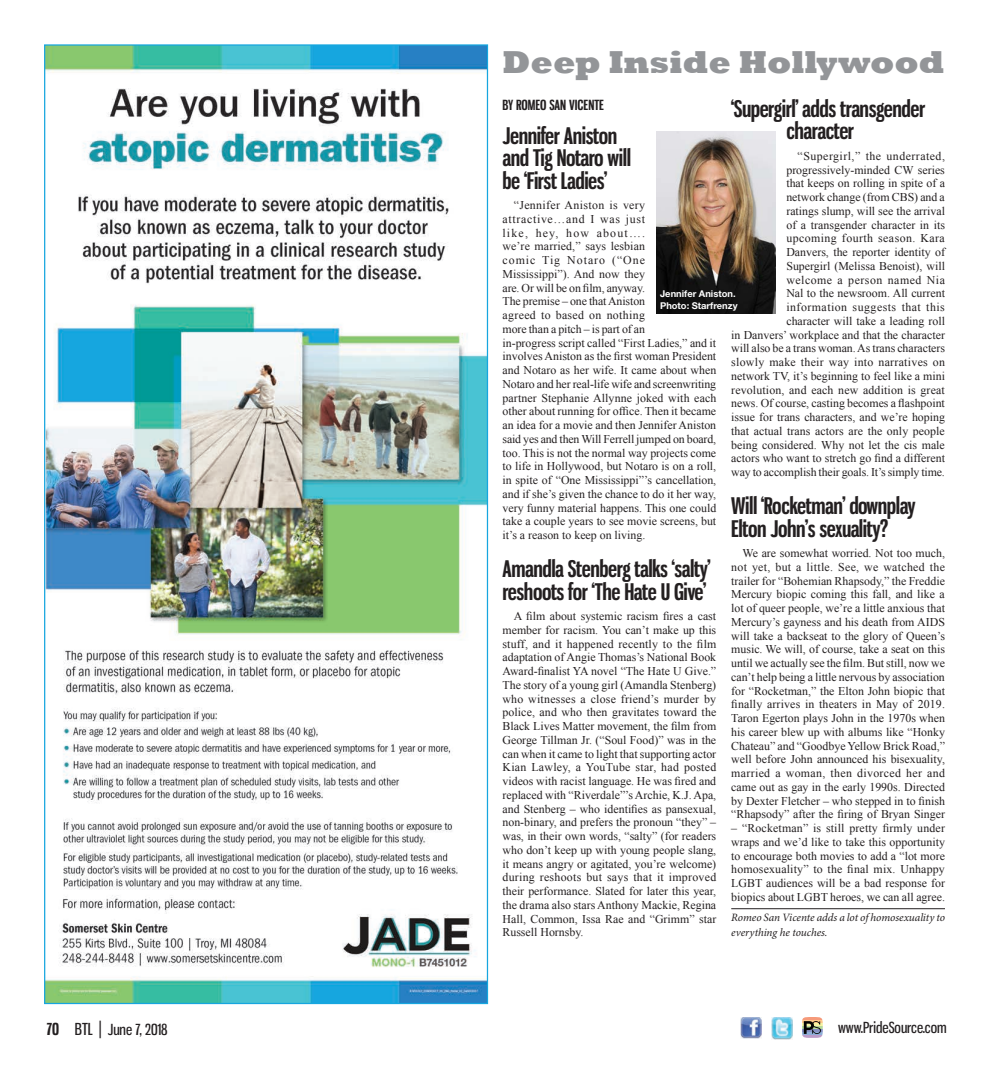
<style>
.page{position:relative;width:990px;height:1080px;background:#fff}
.page>*{position:absolute;margin:0;border:0;box-sizing:border-box;transform-origin:0 0}
.Column_Name{font:800 32.5px "Rockwell";letter-spacing:-.005em;color:#939598}
.t1{font:700 22.5px/22.5px "Gnuolane Rg";letter-spacing:-.02em;color:#231f20}
.t2{font:15px "Gnuolane Rg";color:#231f20}
.ByLine_New{font:700 13.75px "Gnuolane Rg";color:#231f20}
.Body_Copy{font:11.88px/13.8px "Times New Roman";color:#231f20;text-align:justify}
.Tag_Line{font:italic 11.25px/15px "Minion Pro";letter-spacing:-.005em;color:#231f20}
.Photo_Caption_-_on_p{font:700 9.38px/11.2px "Helvetica Neue LT Std";color:#fff}
.s1{font-weight:700;font-size:16.25px}
.s2{font-size:16.25px}
.s3{font-size:17.5px}
</style>
<div class="page">
<img style="left:771px;top:1017px;width:22px;height:22px">
<img style="left:740px;top:1017px;width:22px;height:22px">
<hr style="left:802px;top:1017px;width:21px;height:3px;background:#f69a7a">
<hr style="left:802px;top:1020px;width:21px;height:3px;background:#fdc88a">
<hr style="left:802px;top:1023px;width:21px;height:3px;background:#f6f3a2">
<hr style="left:802px;top:1026px;width:21px;height:3px;background:#b7d99b">
<hr style="left:802px;top:1029px;width:21px;height:3px;background:#868fc4">
<hr style="left:802px;top:1032px;width:21px;height:3px;background:#8fafd8">
<hr style="left:802px;top:1035px;width:21px;height:3px;background:#bb9cc9">
<svg style="left:804px;top:1021px;width:17px;height:13px"></svg>
<img style="left:46px;top:46px;width:440px;height:956px">
<hr style="left:731px;top:908px;width:214px;height:1px;background:#231f20">
<img style="left:656px;top:131px;width:119px;height:183px">
<p class="Column_Name" style="left:502px;top:43px;width:444px">Deep Inside Hollywood</p>
<p class="t1" style="left:786px;top:97px;width:140px;text-indent:-55px">‘Supergirl’ adds transgender character</p>
<p class="Body_Copy" style="left:731px;top:149px;width:215px;text-align:right">“Supergirl,” the underrated, progressively-minded CW series<br>that keeps on rolling in spite of a<br>network change (from CBS) and a<br>ratings slump, will see the arrival<br>of a transgender character in its<br>upcoming fourth season. Kara<br>Danvers, the reporter identity of<br>Supergirl (Melissa Benoist), will<br>welcome a person named Nia<br>Nal to the newsroom. All current information suggests that this<br>character will take a leading roll<br>in Danvers’ workplace and that the character will also be a trans woman. As trans characters slowly make their way into narratives on network TV, it’s beginning to feel like a mini revolution, and each new addition is great news. Of course, casting becomes a flashpoint issue for trans characters, and we’re hoping that actual trans actors are the only people being considered. Why not let the cis male actors who want to stretch go find a different way to accomplish their goals. It’s simply time.</p>
<p class="t1" style="left:731px;top:494px;width:186px">Will ‘Rocketman’ downplay<br>Elton John’s sexuality?</p>
<p class="Body_Copy" style="left:731px;top:546px;width:215px;text-indent:11px">We are somewhat worried. Not too much, not yet, but a little. See, we watched the trailer for “Bohemian Rhapsody,” the Freddie Mercury biopic coming this fall, and like a lot of queer people, we’re a little anxious that Mercury’s gayness and his death from AIDS will take a backseat to the glory of Queen’s music. We will, of course, take a seat on this until we actually see the film. But still, now we can’t help being a little nervous by association for “Rocketman,” the Elton John biopic that finally arrives in theaters in May of 2019.<br>Taron Egerton plays John in the 1970s when his career blew up with albums like “Honky Chateau” and “Goodbye Yellow Brick Road,” well before John announced his bisexuality, married a woman, then divorced her and came out as gay in the early 1990s. Directed by Dexter Fletcher – who stepped in to finish “Rhapsody” after the firing of Bryan Singer</p>
<p class="Body_Copy" style="left:731px;top:821px;width:215px">– “Rocketman” is still pretty firmly under wraps and we’d like to take this opportunity to encourage both movies to add a “lot more homosexuality” to the final mix. Unhappy LGBT audiences will be a bad response for biopics about LGBT heroes, we can all agree.</p>
<p class="Tag_Line" style="left:731px;top:911px;width:215px">Romeo San Vicente adds a lot of homosexuality to everything he touches.</p>
<p class="ByLine_New" style="left:503px;top:96px;width:103px">BY ROMEO SAN VICENTE</p>
<p class="t1" style="left:503px;top:124px;width:130px">Jennifer Aniston and Tig Notaro will be ‘First Ladies’</p>
<p class="Body_Copy" style="left:503px;top:198px;width:215px;text-align:left;text-indent:11px">“Jennifer Aniston is very attractive…and I was just<br>like, hey, how about….<br>we’re married,” says lesbian<br>comic Tig Notaro (“One<br>Mississippi”). And now they<br>are. Or will be on film, anyway.<br>The premise – one that Aniston<br>agreed to based on nothing<br>more than a pitch – is part of an<br>in-progress script called “First Ladies,” and it involves Aniston as the first woman President and Notaro as her wife. It came about when Notaro and her real-life wife and screenwriting partner Stephanie Allynne joked with each other about running for office. Then it became an idea for a movie and then Jennifer Aniston said yes and then Will Ferrell jumped on board, too. This is not the normal way projects come to life in Hollywood, but Notaro is on a roll, in spite of “One Mississippi”’s cancellation, and if she’s given the chance to do it her way, very funny material happens. This one could take a couple years to see movie screens, but it’s a reason to keep on living.</p>
<p class="t1" style="left:503px;top:557px;width:209px">Amandla Stenberg talks ‘salty’ reshoots for ‘The Hate U Give’</p>
<p class="Body_Copy" style="left:503px;top:609px;width:215px;text-indent:11px">A film about systemic racism fires a cast member for racism. You can’t make up this stuff, and it happened recently to the film adaptation of Angie Thomas’s National Book Award-finalist YA novel “The Hate U Give.” The story of a young girl (Amandla Stenberg) who witnesses a close friend’s murder by police, and who then gravitates toward the Black Lives Matter movement, the film from George Tillman Jr. (“Soul Food)” was in the can when it came to light that supporting actor Kian Lawley, a YouTube star, had posted videos with racist language. He was fired and replaced with “Riverdale”’s Archie, K.J. Apa, and Stenberg – who identifies as pansexual, non-binary, and prefers the pronoun “they” – was, in their own words, “salty” (for readers who don’t keep up with young people slang, it means angry or agitated, you’re welcome) during reshoots but says that it improved their performance. Slated for later this year, the drama also stars Anthony Mackie, Regina Hall, Common, Issa Rae and “Grimm” star Russell Hornsby.</p>
<p class="Photo_Caption_-_on_p" style="left:660px;top:288px;width:79px">Jennifer Aniston.<br>Photo: Starfrenzy</p>
<p class="t2" style="left:47px;top:1021px;width:122px"><span class="s1">70</span> <span class="s2">BTL</span> <span class="s3">|</span> June 7, 2018</p>
<p class="t2" style="left:838px;top:1019px;width:110px">www.PrideSource.com</p>
</div>
